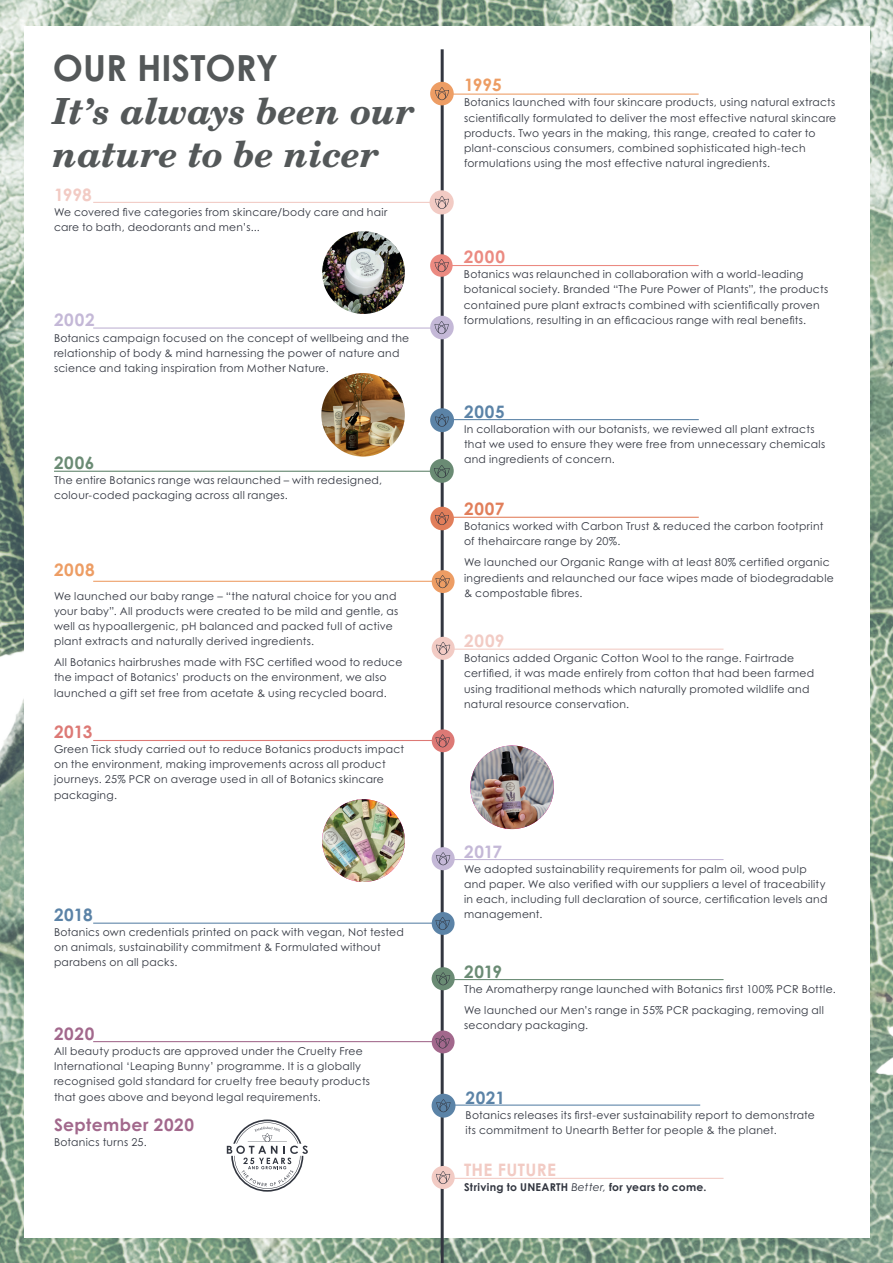
<style>
.page{position:relative;width:893px;height:1263px;background:#fff}
.page>*{position:absolute;margin:0;border:0;box-sizing:border-box;transform-origin:0 0}
.t1{font:italic 700 36px/43.2px "Century Sch L";color:#545859}
.t2{font:700 17.1px "Century Gothic Std";letter-spacing:.02em;color:#f2cbc4}
.t3{font:700 17.1px "Century Gothic Pro";letter-spacing:.03em;color:#a2688c}
.t4{font:700 17.1px "Century Gothic Pro";letter-spacing:.03em;color:#5b83a7}
.t5{font:700 17.1px "Century Gothic Pro";letter-spacing:.025em;color:#ed9d64}
.t6{font:700 17.1px "Century Gothic Pro";color:#eb8a81}
.t7{font:700 17.1px "Century Gothic Pro";color:#c4b8d7}
.t8{font:700 17.1px "Century Gothic Pro";color:#6a8b74}
.t9{font:700 17.1px "Century Gothic Pro";color:#e17e5a}
.t10{font:700 17.1px "Century Gothic Std";color:#c4b8d7}
.t11{font:700 17.1px "Century Gothic Std";color:#6a8b74}
.t12{font:700 17.1px "Century Gothic Pro";color:#dd7975}
.t13{font:10.8px/15.1px "Century Gothic Pro";letter-spacing:.025em;color:#323640}
.t14{font:10.8px/15.1px "Century Gothic Std";letter-spacing:.025em;color:#323640}
.t15{font:700 10.8px "Century Gothic Pro";letter-spacing:.025em;color:#323640}
.s1{font-family:"Century Gothic Pro";font-style:normal}
.s2{font-weight:400;font-style:italic}
</style>
<div class="page">
<img style="left:0;top:0;width:893px;height:1263px">
<div style="left:24px;top:26px;width:845px;height:1211px;background:#fff"></div>
<hr style="left:441px;top:49px;width:3px;height:1214px;background:#323640">
<div style="left:430px;top:190px;width:24px;height:24px;background:#f2cbc4;border-radius:50%"></div>
<hr style="left:93px;top:202px;width:348px;height:1px;background:#f2cbc4">
<svg style="left:435px;top:196px;width:14px;height:13px"></svg>
<div style="left:430px;top:82px;width:24px;height:23px;background:#ed9d64;border-radius:50%"></div>
<hr style="left:442px;top:94px;width:257px;height:1px;background:#ed9d64">
<svg style="left:435px;top:87px;width:14px;height:14px"></svg>
<div style="left:430px;top:254px;width:23px;height:23px;background:#eb8a81;border-radius:50%"></div>
<hr style="left:442px;top:265px;width:257px;height:1px;background:#eb8a81">
<svg style="left:435px;top:259px;width:14px;height:14px"></svg>
<div style="left:430px;top:316px;width:24px;height:23px;background:#c4b8d7;border-radius:50%"></div>
<hr style="left:93px;top:327px;width:347px;height:2px;background:#c4b8d7">
<svg style="left:435px;top:321px;width:14px;height:13px"></svg>
<div style="left:430px;top:459px;width:24px;height:24px;background:#6a8b74;border-radius:50%"></div>
<hr style="left:54px;top:471px;width:385px;height:1px;background:#6a8b74">
<svg style="left:434px;top:465px;width:16px;height:13px"></svg>
<div style="left:430px;top:507px;width:24px;height:23px;background:#e17e5a;border-radius:50%"></div>
<hr style="left:443px;top:517px;width:256px;height:1px;background:#e17e5a">
<svg style="left:435px;top:512px;width:14px;height:13px"></svg>
<div style="left:430px;top:408px;width:24px;height:24px;background:#5b83a7;border-radius:50%"></div>
<hr style="left:443px;top:419px;width:256px;height:1px;background:#5b83a7">
<svg style="left:435px;top:414px;width:14px;height:13px"></svg>
<div style="left:432px;top:637px;width:23px;height:23px;background:#f2cbc4;border-radius:50%"></div>
<hr style="left:445px;top:649px;width:278px;height:1px;background:#f2cbc4">
<svg style="left:436px;top:642px;width:14px;height:13px"></svg>
<div style="left:432px;top:1166px;width:23px;height:23px;background:#f2cbc4;border-radius:50%"></div>
<hr style="left:445px;top:1178px;width:278px;height:1px;background:#f2cbc4">
<svg style="left:436px;top:1171px;width:14px;height:13px"></svg>
<div style="left:432px;top:847px;width:23px;height:23px;background:#c4b8d7;border-radius:50%"></div>
<hr style="left:445px;top:859px;width:278px;height:1px;background:#c4b8d7">
<svg style="left:436px;top:852px;width:14px;height:14px"></svg>
<div style="left:432px;top:967px;width:23px;height:23px;background:#6a8b74;border-radius:50%"></div>
<hr style="left:445px;top:979px;width:278px;height:1px;background:#6a8b74">
<svg style="left:436px;top:972px;width:14px;height:14px"></svg>
<div style="left:432px;top:570px;width:23px;height:23px;background:#ed9d64;border-radius:50%"></div>
<hr style="left:93px;top:581px;width:349px;height:1px;background:#ed9d64">
<svg style="left:436px;top:575px;width:14px;height:14px"></svg>
<div style="left:432px;top:729px;width:23px;height:23px;background:#dd7975;border-radius:50%"></div>
<hr style="left:93px;top:740px;width:349px;height:1px;background:#dd7975">
<svg style="left:436px;top:734px;width:14px;height:14px"></svg>
<div style="left:432px;top:912px;width:23px;height:23px;background:#5b83a7;border-radius:50%"></div>
<hr style="left:93px;top:923px;width:349px;height:1px;background:#5b83a7">
<svg style="left:436px;top:917px;width:14px;height:13px"></svg>
<div style="left:432px;top:1030px;width:23px;height:23px;background:#a2688c;border-radius:50%"></div>
<hr style="left:93px;top:1041px;width:349px;height:1px;background:#a2688c">
<svg style="left:436px;top:1035px;width:14px;height:14px"></svg>
<div style="left:432px;top:1094px;width:23px;height:23px;background:#5b83a7;border-radius:50%"></div>
<hr style="left:444px;top:1104px;width:256px;height:2px;background:#5b83a7">
<svg style="left:436px;top:1099px;width:14px;height:14px"></svg>
<svg style="left:227px;top:1119px;width:81px;height:73px"></svg>
<img style="left:322px;top:799px;width:83px;height:83px;border-radius:41px">
<img style="left:470px;top:745px;width:84px;height:84px;border-radius:42px">
<img style="left:322px;top:231px;width:83px;height:83px;border-radius:41px">
<img style="left:321px;top:373px;width:84px;height:84px;border-radius:42px">
<p class="t1" style="left:53px;top:48px;width:363px"><span class="s1">OUR HISTORY<br></span>It’s always been our nature to be nicer</p>
<p class="t2" style="left:54px;top:184px;width:39px">1998</p>
<p class="t14" style="left:54px;top:204px;width:335px">We covered five categories from skincare/body care and hair care to bath, deodorants and men’s...</p>
<p class="t5" style="left:464px;top:74px;width:39px">1995</p>
<p class="t14" style="left:464px;top:95px;width:374px">Botanics launched with four skincare products, using natural extracts scientifically formulated to deliver the most effective natural skincare products. Two years in the making, this range, created to cater to plant-conscious consumers, combined sophisticated high-tech formulations using the most effective natural ingredients.</p>
<p class="t6" style="left:464px;top:246px;width:43px">2000</p>
<p class="t14" style="left:464px;top:267px;width:366px">Botanics was relaunched in collaboration with a world-leading botanical society. Branded “The Pure Power of Plants”, the products contained pure plant extracts combined with scientifically proven</p>
<p class="t7" style="left:54px;top:310px;width:42px">2002</p>
<p class="t14" style="left:464px;top:312px;width:344px">formulations, resulting in an efficacious range with real benefits.</p>
<p class="t14" style="left:54px;top:330px;width:357px">Botanics campaign focused on the concept of wellbeing and the relationship of body &amp; mind harnessing the power of nature and science and taking inspiration from Mother Nature.</p>
<p class="t8" style="left:54px;top:452px;width:42px">2006</p>
<p class="t14" style="left:54px;top:473px;width:330px">The entire Botanics range was relaunched – with redesigned, colour-coded packaging across all ranges.</p>
<p class="t5" style="left:54px;top:559px;width:42px">2008</p>
<p class="t13" style="left:54px;top:588px;width:346px">We launched our baby range – “the natural choice for you and your baby”. All products were created to be mild and gentle, as well as hypoallergenic, pH balanced and packed full of active plant extracts and naturally derived ingredients.</p>
<p class="t13" style="left:54px;top:655px;width:350px">All Botanics hairbrushes made with FSC certified wood to reduce the impact of Botanics’ products on the environment, we also launched a gift set free from acetate &amp; using recycled board.</p>
<p class="t12" style="left:54px;top:721px;width:40px">2013</p>
<p class="t13" style="left:54px;top:741px;width:352px">Green Tick study carried out to reduce Botanics products impact on the environment, making improvements across all product journeys. 25% PCR on average used in all of Botanics skincare packaging.</p>
<p class="t4" style="left:54px;top:904px;width:40px">2018</p>
<p class="t13" style="left:54px;top:924px;width:351px">Botanics own credentials printed on pack with vegan, Not tested on animals, sustainability commitment &amp; Formulated without parabens on all packs.</p>
<p class="t3" style="left:54px;top:1023px;width:42px">2020</p>
<p class="t13" style="left:54px;top:1044px;width:318px">All beauty products are approved under the Cruelty Free International ‘Leaping Bunny’ programme. It is a globally recognised gold standard for cruelty free beauty products that goes above and beyond legal requirements.</p>
<p class="t3" style="left:54px;top:1114px;width:142px">September 2020</p>
<p class="t14" style="left:54px;top:1134px;width:94px">Botanics turns 25.</p>
<p class="t4" style="left:464px;top:401px;width:42px">2005</p>
<p class="t14" style="left:464px;top:422px;width:363px">In collaboration with our botanists, we reviewed all plant extracts that we used to ensure they were free from unnecessary chemicals and ingredients of concern.</p>
<p class="t9" style="left:464px;top:498px;width:42px">2007</p>
<p class="t14" style="left:464px;top:518px;width:361px">Botanics worked with Carbon Trust &amp; reduced the carbon footprint of thehaircare range by 20%.</p>
<p class="t14" style="left:464px;top:555px;width:371px">We launched our Organic Range with at least 80% certified organic ingredients and relaunched our face wipes made of biodegradable &amp; compostable fibres.</p>
<p class="t2" style="left:464px;top:630px;width:42px">2009</p>
<p class="t13" style="left:464px;top:651px;width:351px">Botanics added Organic Cotton Wool to the range. Fairtrade certified, it was made entirely from cotton that had been farmed using traditional methods which naturally promoted wildlife and natural resource conservation.</p>
<p class="t10" style="left:464px;top:841px;width:40px">2017</p>
<p class="t13" style="left:464px;top:861px;width:365px">We adopted sustainability requirements for palm oil, wood pulp and paper. We also verified with our suppliers a level of traceability in each, including full declaration of source, certification levels and management.</p>
<p class="t11" style="left:464px;top:961px;width:40px">2019</p>
<p class="t13" style="left:464px;top:981px;width:373px">The Aromatherpy range launched with Botanics first 100% PCR Bottle.</p>
<p class="t13" style="left:464px;top:1002px;width:361px">We launched our Men’s range in 55% PCR packaging, removing all secondary packaging.</p>
<p class="t4" style="left:466px;top:1087px;width:41px">2021</p>
<p class="t13" style="left:466px;top:1107px;width:351px">Botanics releases its first-ever sustainability report to demonstrate its commitment to Unearth Better for people &amp; the planet.</p>
<p class="t2" style="left:464px;top:1159px;width:93px">THE FUTURE</p>
<p class="t15" style="left:464px;top:1181px;width:244px">Striving to UNEARTH <span class="s2">Better,</span> for years to come.</p>
</div>
